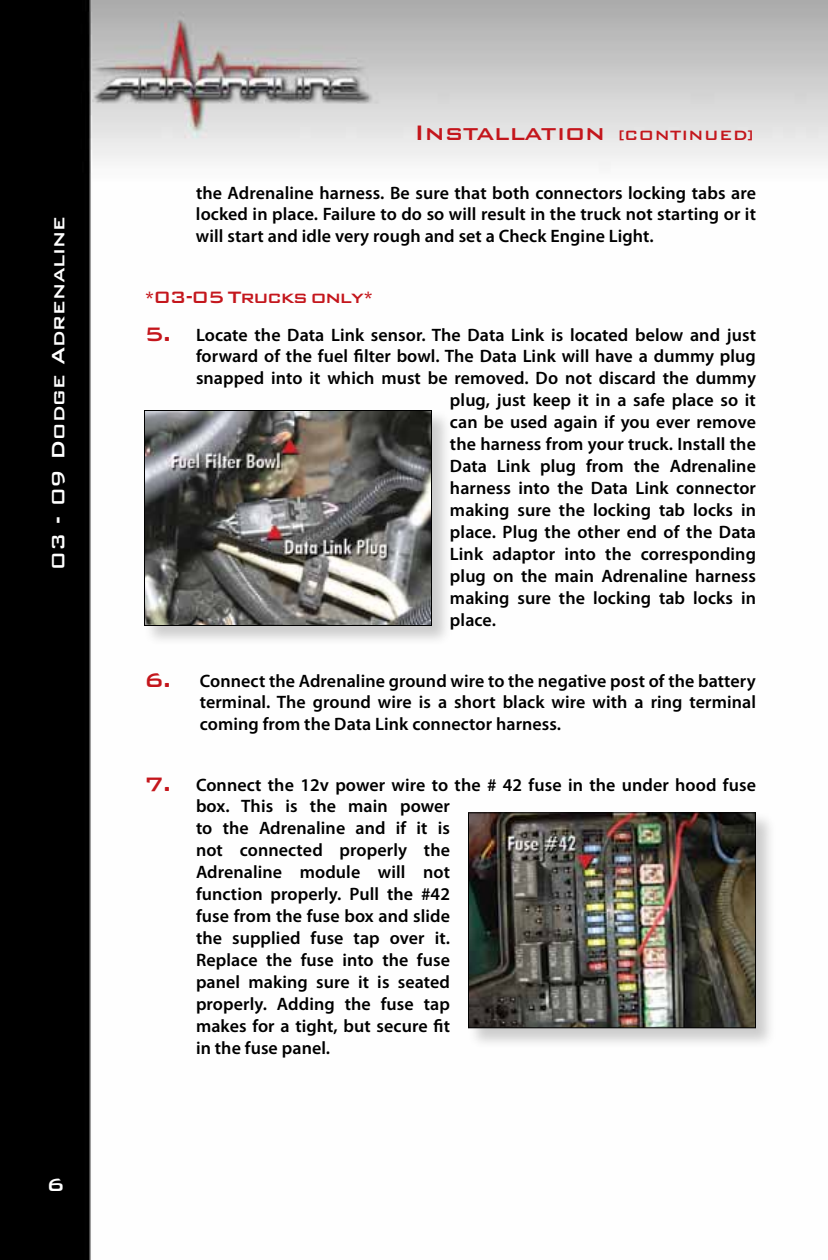
<style>
.page{position:relative;width:828px;height:1260px;background:#fff}
.page>*{position:absolute;margin:0;border:0;box-sizing:border-box;transform-origin:0 0}
.t1{font:500 28px "Bank Gothic C Md BT";color:#c4161c}
.t2{font:500 24px "Bank Gothic BT";color:#fff}
.t3{font:500 22px "Bank Gothic C Md BT";letter-spacing:-.05em;color:#c4161c}
.t4{font:600 18px/22px "Myriad Pro";letter-spacing:.005em;color:#000;text-align:justify}
.s1{font-size:18px}
.s2{font-family:"Bank Gothic C Md BT";font-weight:500;font-size:26px;color:#c4161c}
</style>
<div class="page">
<img style="left:0;top:0;width:828px;height:1260px">
<div style="left:143px;top:409px;width:310px;height:238px;background:#000;opacity:.2"></div>
<img style="left:146px;top:412px;width:284px;height:212px">
<div style="left:144px;top:410px;width:288px;height:216px;border:1px solid #000"></div>
<div style="left:467px;top:812px;width:310px;height:237px;background:#000;opacity:.2"></div>
<img style="left:470px;top:814px;width:284px;height:212px">
<div style="left:468px;top:812px;width:288px;height:216px;border:1px solid #000"></div>
<h2 class="t2" style="left:45px;top:570px;width:355px;rotate:-90deg">03 - 09 Dodge Adrenaline</h2>
<h2 class="t2" style="left:46px;top:1172px;width:20px">6</h2>
<h1 class="t1" style="left:414px;top:117px;width:341px">Installation <span class="s1">[CONTINUED]</span></h1>
<p class="t4" style="left:196px;top:181px;width:562px">the Adrenaline harness. Be sure that both connectors locking tabs are locked in place. Failure to do so will result in the truck not starting or it will start and idle very rough and set a Check Engine Light.</p>
<p class="t3" style="left:144px;top:285px;width:231px">*03-05 Trucks only*</p>
<p class="t4" style="left:144px;top:323px;width:614px"><span class="s2">5.</span> Locate the Data Link sensor. The Data Link is located below and just</p>
<p class="t4" style="left:196px;top:345px;width:561px">forward of the fuel filter bowl. The Data Link will have a dummy plug</p>
<p class="t4" style="left:196px;top:367px;width:562px">snapped into it which must be removed. Do not discard the dummy</p>
<p class="t4" style="left:450px;top:389px;width:307px">plug, just keep it in a safe place so it</p>
<p class="t4" style="left:450px;top:411px;width:308px">can be used again if you ever remove</p>
<p class="t4" style="left:450px;top:433px;width:307px">the harness from your truck. Install the</p>
<p class="t4" style="left:450px;top:455px;width:307px">Data Link plug from the Adrenaline</p>
<p class="t4" style="left:450px;top:477px;width:308px">harness into the Data Link connector</p>
<p class="t4" style="left:450px;top:499px;width:308px">making sure the locking tab locks in</p>
<p class="t4" style="left:450px;top:521px;width:308px">place. Plug the other end of the Data</p>
<p class="t4" style="left:450px;top:543px;width:308px">Link adaptor into the corresponding</p>
<p class="t4" style="left:450px;top:565px;width:307px">plug on the main Adrenaline harness</p>
<p class="t4" style="left:450px;top:587px;width:308px">making sure the locking tab locks in</p>
<p class="t4" style="left:450px;top:609px;width:47px">place.</p>
<p class="t4" style="left:200px;top:669px;width:558px;text-indent:-56px"><span class="s2">6.</span> Connect the Adrenaline ground wire to the negative post of the battery terminal. The ground wire is a short black wire with a ring terminal coming from the Data Link connector harness.</p>
<p class="t4" style="left:196px;top:773px;width:561px;text-align:left;text-indent:-52px"><span class="s2">7.</span> Connect the 12v power wire to the # 42 fuse in the under hood fuse box. This is the main power<br>to the Adrenaline and if it is<br>not connected properly the<br>Adrenaline module will not<br>function properly. Pull the #42<br>fuse from the fuse box and slide<br>the supplied fuse tap over it.<br>Replace the fuse into the fuse<br>panel making sure it is seated<br>properly. Adding the fuse tap<br>makes for a tight, but secure fit<br>in the fuse panel.</p>
</div>
